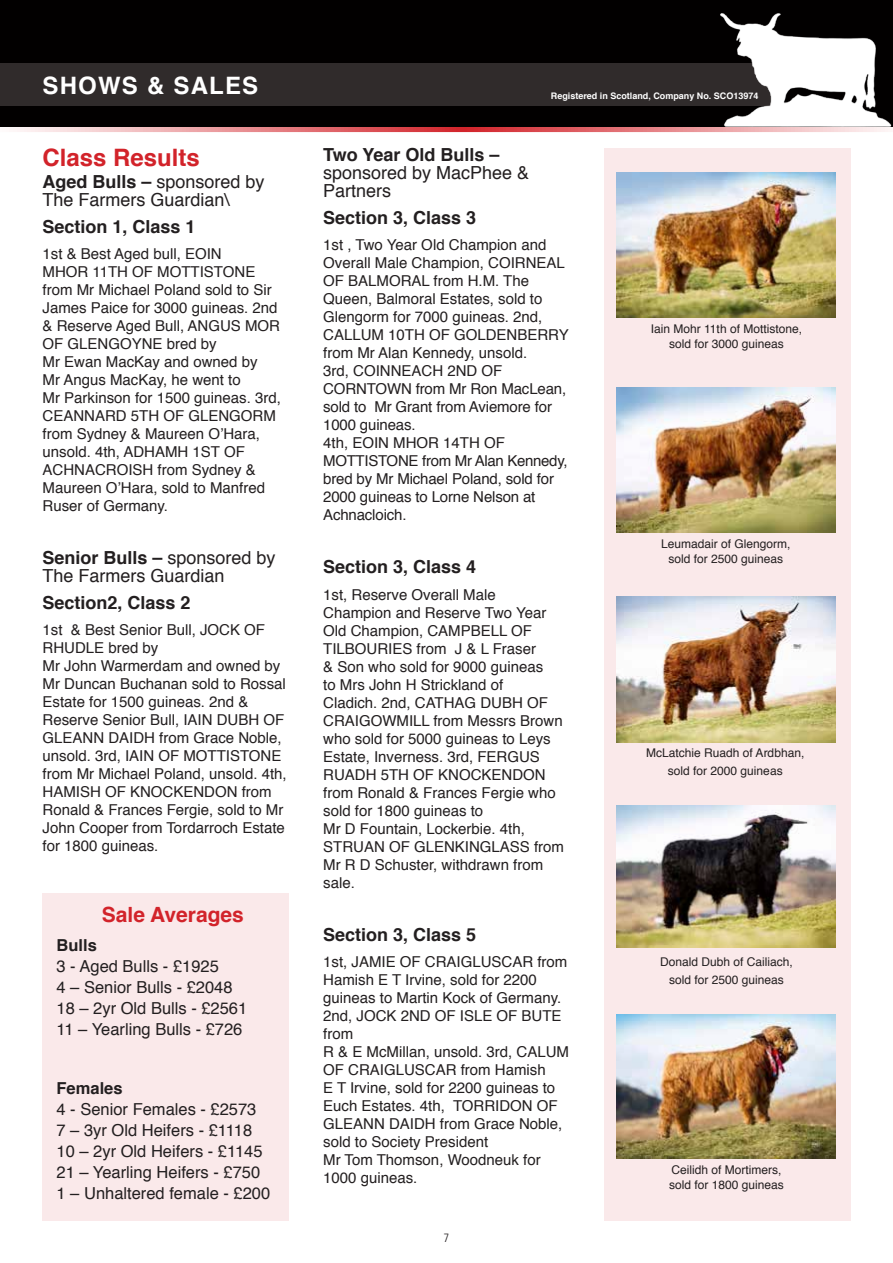
<style>
.page{position:relative;width:893px;height:1263px;background:#fff}
.page>*{position:absolute;margin:0;border:0;box-sizing:border-box;transform-origin:0 0}
.t1{font:700 24px "Helvetica";color:#d2232a}
.t2{font:700 24px "Helvetica";letter-spacing:.05em;color:#fff}
.t3{font:700 21px "Helvetica";color:#d2232a}
.t4{font:18px/18px "Helvetica";color:#231f20}
.t5{font:700 18px "Helvetica";color:#231f20}
.t6{font:16.5px/21px "Helvetica";color:#231f20}
.t7{font:700 16.5px "Helvetica";color:#231f20}
.t8{font:15px/18px "Helvetica";color:#231f20}
.t9{font:12px/14.4px "Helvetica";color:#231f20;text-align:center}
.t10{font:300 condensed 12px "Frutiger";color:#231f20}
.t11{font:700 9px "Helvetica";color:#fff}
.s1{font-weight:700}
</style>
<div class="page">
<div style="left:43px;top:893px;width:246px;height:327px;background:#fae9ea"></div>
<div style="left:604px;top:148px;width:246px;height:1072px;background:#fae9ea"></div>
<img style="left:617px;top:172px;width:218px;height:146px">
<img style="left:617px;top:387px;width:218px;height:146px">
<img style="left:617px;top:597px;width:218px;height:145px">
<img style="left:617px;top:805px;width:218px;height:143px">
<img style="left:617px;top:1015px;width:218px;height:144px">
<svg style="left:0;top:126px;width:893px;height:6px;background:#c77d80"></svg>
<div style="left:0;top:0;width:893px;height:126px;background:#020000"></div>
<div style="left:0;top:64px;width:774px;height:42px;background:#302b2b"></div>
<img style="left:717px;top:13px;width:175px;height:113px">
<h1 class="t2" style="left:43px;top:66px;width:217px">SHOWS &amp; SALES</h1>
<h1 class="t1" style="left:43px;top:138px;width:159px">Class Results</h1>
<p class="t4" style="left:43px;top:173px;width:224px"><span class="s1">Aged Bulls –</span> sponsored by<br>The Farmers Guardian\</p>
<p class="t5" style="left:43px;top:212px;width:155px">Section 1, Class 1</p>
<p class="t8" style="left:43px;top:245px;width:240px">1st &amp; Best Aged bull, EOIN<br>MHOR 11TH OF MOTTISTONE from Mr Michael Poland sold to Sir<br>James Paice for 3000 guineas. 2nd &amp; Reserve Aged Bull, ANGUS MOR<br>OF GLENGOYNE bred by<br>Mr Ewan MacKay and owned by<br>Mr Angus MacKay, he went to<br>Mr Parkinson for 1500 guineas. 3rd,<br>CEANNARD 5TH OF GLENGORM from Sydney &amp; Maureen O’Hara, unsold. 4th, ADHAMH 1ST OF<br>ACHNACROISH from Sydney &amp;<br>Maureen O’Hara, sold to Manfred<br>Ruser of Germany.</p>
<p class="t4" style="left:43px;top:549px;width:235px"><span class="s1">Senior Bulls –</span> sponsored by<br>The Farmers Guardian</p>
<p class="t5" style="left:43px;top:588px;width:150px">Section2, Class 2</p>
<p class="t8" style="left:43px;top:621px;width:246px">1st &amp; Best Senior Bull, JOCK OF<br>RHUDLE bred by<br>Mr John Warmerdam and owned by<br>Mr Duncan Buchanan sold to Rossal<br>Estate for 1500 guineas. 2nd &amp;<br>Reserve Senior Bull, IAIN DUBH OF<br>GLEANN DAIDH from Grace Noble, unsold. 3rd, IAIN OF MOTTISTONE from Mr Michael Poland, unsold. 4th,<br>HAMISH OF KNOCKENDON from<br>Ronald &amp; Frances Fergie, sold to Mr<br>John Cooper from Tordarroch Estate for 1800 guineas.</p>
<h2 class="t3" style="left:102px;top:897px;width:144px">Sale Averages</h2>
<p class="t7" style="left:57px;top:932px;width:42px">Bulls</p>
<p class="t6" style="left:57px;top:956px;width:192px">3 - Aged Bulls - £1925<br>4 – Senior Bulls - £2048<br>18 – 2yr Old Bulls - £2561<br>11 – Yearling Bulls - £726</p>
<p class="t7" style="left:57px;top:1075px;width:68px">Females</p>
<p class="t6" style="left:57px;top:1099px;width:215px">4 - Senior Females - £2573<br>7 – 3yr Old Heifers - £1118<br>10 – 2yr Old Heifers - £1145<br>21 – Yearling Heifers - £750<br>1 – Unhaltered female - £200</p>
<p class="t11" style="left:551px;top:89px;width:209px">Registered in Scotland, Company No. SCO13974</p>
<p class="t5" style="left:323px;top:140px;width:178px">Two Year Old Bulls –</p>
<p class="t4" style="left:323px;top:164px;width:208px">sponsored by MacPhee &amp;<br>Partners</p>
<p class="t5" style="left:323px;top:203px;width:155px">Section 3, Class 3</p>
<p class="t8" style="left:323px;top:236px;width:247px">1st , Two Year Old Champion and<br>Overall Male Champion, COIRNEAL<br>OF BALMORAL from H.M. The<br>Queen, Balmoral Estates, sold to<br>Glengorm for 7000 guineas. 2nd,<br>CALLUM 10TH OF GOLDENBERRY from Mr Alan Kennedy, unsold.<br>3rd, COINNEACH 2ND OF<br>CORNTOWN from Mr Ron MacLean, sold to Mr Grant from Aviemore for<br>1000 guineas.<br>4th, EOIN MHOR 14TH OF<br>MOTTISTONE from Mr Alan Kennedy, bred by Mr Michael Poland, sold for<br>2000 guineas to Lorne Nelson at<br>Achnacloich.</p>
<p class="t5" style="left:323px;top:552px;width:155px">Section 3, Class 4</p>
<p class="t8" style="left:323px;top:586px;width:242px">1st, Reserve Overall Male<br>Champion and Reserve Two Year<br>Old Champion, CAMPBELL OF<br>TILBOURIES from J &amp; L Fraser<br>&amp; Son who sold for 9000 guineas<br>to Mrs John H Strickland of<br>Cladich. 2nd, CATHAG DUBH OF<br>CRAIGOWMILL from Messrs Brown who sold for 5000 guineas to Leys<br>Estate, Inverness. 3rd, FERGUS<br>RUADH 5TH OF KNOCKENDON from Ronald &amp; Frances Fergie who sold for 1800 guineas to<br>Mr D Fountain, Lockerbie. 4th,<br>STRUAN OF GLENKINGLASS from<br>Mr R D Schuster, withdrawn from sale.</p>
<p class="t5" style="left:323px;top:920px;width:155px">Section 3, Class 5</p>
<p class="t8" style="left:323px;top:953px;width:247px">1st, JAMIE OF CRAIGLUSCAR from<br>Hamish E T Irvine, sold for 2200 guineas to Martin Kock of Germany.<br>2nd, JOCK 2ND OF ISLE OF BUTE from<br>R &amp; E McMillan, unsold. 3rd, CALUM<br>OF CRAIGLUSCAR from Hamish<br>E T Irvine, sold for 2200 guineas to<br>Euch Estates. 4th, TORRIDON OF<br>GLEANN DAIDH from Grace Noble, sold to Society President<br>Mr Tom Thomson, Woodneuk for<br>1000 guineas.</p>
<p class="t10" style="left:444px;top:1231px;width:7px">7</p>
<p class="t9" style="left:651px;top:322px;width:153px">Iain Mohr 11th of Mottistone, sold for 3000 guineas</p>
<p class="t9" style="left:661px;top:537px;width:131px">Leumadair of Glengorm, sold for 2500 guineas</p>
<p class="t9" style="left:646px;top:744px;width:160px;line-height:18px">McLatchie Ruadh of Ardbhan, sold for 2000 guineas</p>
<p class="t9" style="left:660px;top:953px;width:134px;line-height:18px">Donald Dubh of Cailiach, sold for 2500 guineas</p>
<p class="t9" style="left:669px;top:1163px;width:116px;text-align:left">Ceilidh of Mortimers, sold for 1800 guineas</p>
</div>
